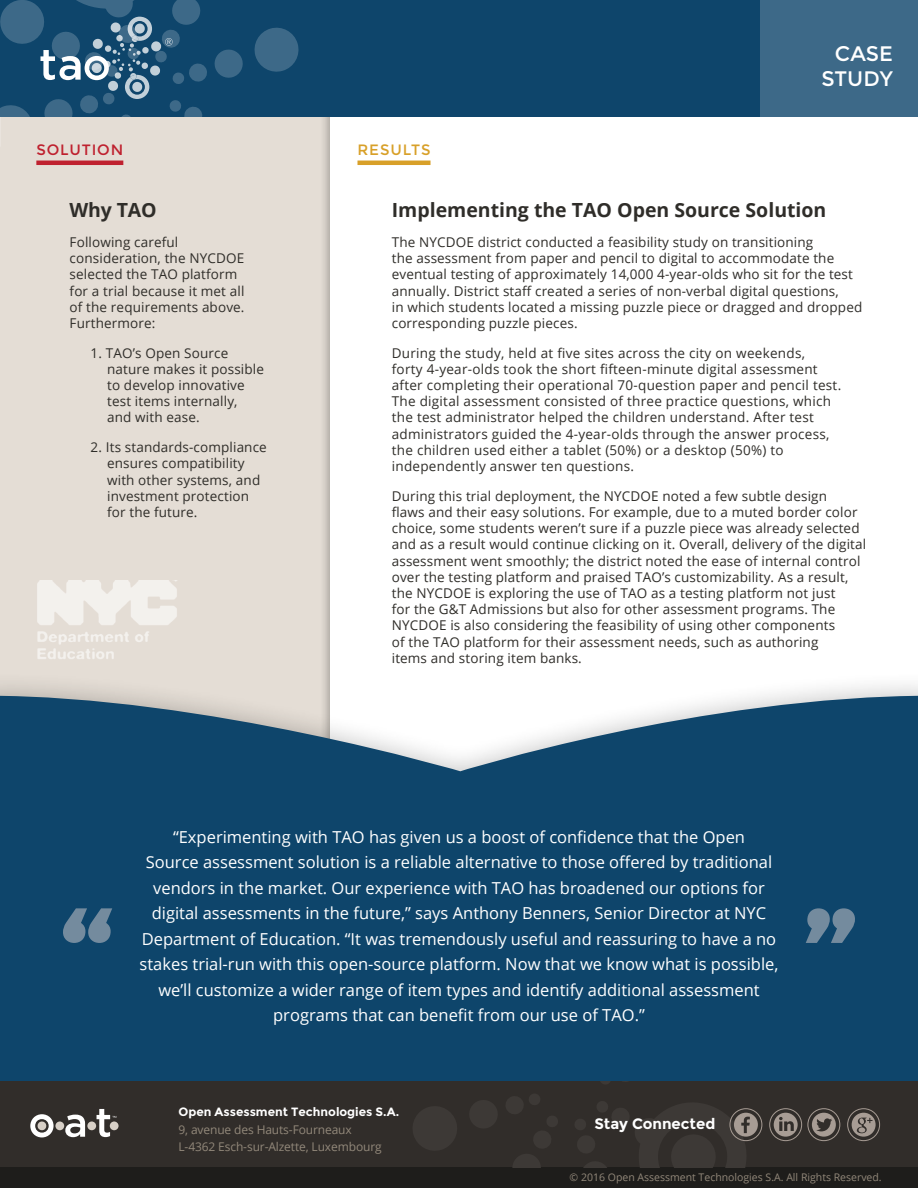
<style>
.page{position:relative;width:918px;height:1188px;background:#fff}
.page>*{position:absolute;margin:0;border:0;box-sizing:border-box;transform-origin:0 0}
.t1{font:21px/24.6px "Montserrat";color:#fff;text-align:right}
.t2{font:700 19.5px "Open Sans";color:#2f2d29}
.t3{font:16.5px/25.5px "Open Sans";color:#fff;text-align:center}
.t4{font:700 15px "Montserrat";color:#fff}
.t5{font:15px "Montserrat";letter-spacing:.06em;color:#bf212f}
.t6{font:15px "Montserrat";letter-spacing:.06em;color:#d8a029}
.t7{font:13.5px/16.2px "Open Sans";letter-spacing:.01em;color:#2f2d29}
.t8{font:12px/17.2px "Open Sans";letter-spacing:-.01em;color:#92887a}
.t9{font:700 12px "Montserrat";color:#fff}
.t10{font:10.5px "Open Sans";color:#92887a}
</style>
<div class="page">
<div style="left:0;top:117px;width:918px;height:962px;background:#e4ddd5"></div>
<div style="left:330px;top:0;width:588px;height:1079px;background:#fff"></div>
<div style="left:0;top:0;width:918px;height:117px;background:#0e456b"></div>
<div style="left:760px;top:0;width:158px;height:117px;background:#3d6988"></div>
<svg style="left:0;top:0;width:299px;height:117px"></svg>
<div style="left:0;top:671px;width:918px;height:235px;background:#000;opacity:.25"></div>
<svg style="left:0;top:696px;width:918px;height:106px;fill:#0e456b"></svg>
<div style="left:0;top:802px;width:918px;height:386px;background:#0e456b"></div>
<div style="left:0;top:1081px;width:918px;height:86px;background:#312d2a"></div>
<div style="left:0;top:1167px;width:918px;height:21px;background:#1e1d1b"></div>
<svg style="left:413px;top:1107px;width:44px;height:43px"></svg>
<svg style="left:601px;top:1081px;width:26px;height:3px"></svg>
<svg style="left:470px;top:1094px;width:88px;height:73px"></svg>
<svg style="left:30px;top:1114px;width:24px;height:23px"></svg>
<div style="left:55px;top:1122px;width:9px;height:8px;background:#d7cfc6;border-radius:4px"></div>
<svg style="left:65px;top:1115px;width:20px;height:22px"></svg>
<div style="left:87px;top:1122px;width:9px;height:8px;background:#d7cfc6;border-radius:4px"></div>
<svg style="left:110px;top:1122px;width:9px;height:8px"></svg>
<svg style="left:97px;top:1109px;width:19px;height:28px"></svg>
<svg style="left:575px;top:1101px;width:183px;height:66px"></svg>
<div style="left:730px;top:1108px;width:32px;height:33px;border:1px solid #a79c94;border-radius:50%"></div>
<svg style="left:812px;top:1113px;width:24px;height:24px"></svg>
<div style="left:808px;top:1108px;width:32px;height:33px;border:1px solid #a79c94;border-radius:50%"></div>
<svg style="left:774px;top:1113px;width:24px;height:24px"></svg>
<div style="left:769px;top:1108px;width:33px;height:33px;border:1px solid #a79c94;border-radius:50%"></div>
<svg style="left:852px;top:1113px;width:24px;height:24px"></svg>
<div style="left:847px;top:1108px;width:33px;height:33px;border:1px solid #a79c94;border-radius:50%"></div>
<hr style="left:36px;top:161px;width:87px;height:4px;background:#bf212f">
<hr style="left:357px;top:161px;width:74px;height:4px;background:#d8a029">
<svg style="left:63px;top:908px;width:49px;height:35px"></svg>
<svg style="left:806px;top:908px;width:49px;height:35px"></svg>
<img style="left:37px;top:580px;width:140px;height:79px">
<p class="t5" style="left:36px;top:141px;width:88px">SOLUTION</p>
<p class="t6" style="left:357px;top:141px;width:75px">RESULTS</p>
<h1 class="t1" style="left:821px;top:42px;width:73px">CASE<br>STUDY</h1>
<h2 class="t2" style="left:70px;top:196px;width:88px">Why TAO</h2>
<p class="t7" style="left:70px;top:234px;width:176px">Following careful consideration, the NYCDOE selected the TAO platform for a trial because it met all of the requirements above.<br>Furthermore:</p>
<p class="t7" style="left:107px;top:344px;width:158px;text-indent:-16px">1. TAO’s Open Source nature makes it possible to develop innovative test items internally, and with ease.</p>
<p class="t7" style="left:107px;top:439px;width:161px;text-indent:-16px">2. Its standards-compliance ensures compatibility with other systems, and investment protection for the future.</p>
<h2 class="t2" style="left:392px;top:196px;width:436px">Implementing the TAO Open Source Solution</h2>
<p class="t7" style="left:392px;top:234px;width:472px">The NYCDOE district conducted a feasibility study on transitioning<br>the assessment from paper and pencil to digital to accommodate the eventual testing of approximately 14,000 4-year-olds who sit for the test annually. District staff created a series of non-verbal digital questions,<br>in which students located a missing puzzle piece or dragged and dropped corresponding puzzle pieces.</p>
<p class="t7" style="left:392px;top:344px;width:451px">During the study, held at five sites across the city on weekends,<br>forty 4-year-olds took the short fifteen-minute digital assessment after completing their operational 70-question paper and pencil test.<br>The digital assessment consisted of three practice questions, which the test administrator helped the children understand. After test administrators guided the 4-year-olds through the answer process, the children used either a tablet (50%) or a desktop (50%) to independently answer ten questions.</p>
<p class="t7" style="left:392px;top:487px;width:476px">During this trial deployment, the NYCDOE noted a few subtle design<br>flaws and their easy solutions. For example, due to a muted border color choice, some students weren’t sure if a puzzle piece was already selected and as a result would continue clicking on it. Overall, delivery of the digital assessment went smoothly; the district noted the ease of internal control over the testing platform and praised TAO’s customizability. As a result, the NYCDOE is exploring the use of TAO as a testing platform not just<br>for the G&amp;T Admissions but also for other assessment programs. The NYCDOE is also considering the feasibility of using other components<br>of the TAO platform for their assessment needs, such as authoring<br>items and storing item banks.</p>
<p class="t3" style="left:140px;top:824px;width:640px">“Experimenting with TAO has given us a boost of confidence that the Open<br>Source assessment solution is a reliable alternative to those offered by traditional vendors in the market. Our experience with TAO has broadened our options for digital assessments in the future,” says Anthony Benners, Senior Director at NYC Department of Education. “It was tremendously useful and reassuring to have a no stakes trial-run with this open-source platform. Now that we know what is possible, we’ll customize a wider range of item types and identify additional assessment programs that can benefit from our use of TAO.”</p>
<p class="t9" style="left:178px;top:1105px;width:222px">Open Assessment Technologies S.A.</p>
<p class="t8" style="left:178px;top:1120px;width:205px">9, avenue des Hauts-Fourneaux<br>L-4362 Esch-sur-Alzette, Luxembourg</p>
<p class="t4" style="left:594px;top:1115px;width:123px">Stay Connected</p>
<p class="t10" style="left:570px;top:1170px;width:314px">© 2016 Open Assessment Technologies S.A. All Rights Reserved.</p>
</div>
